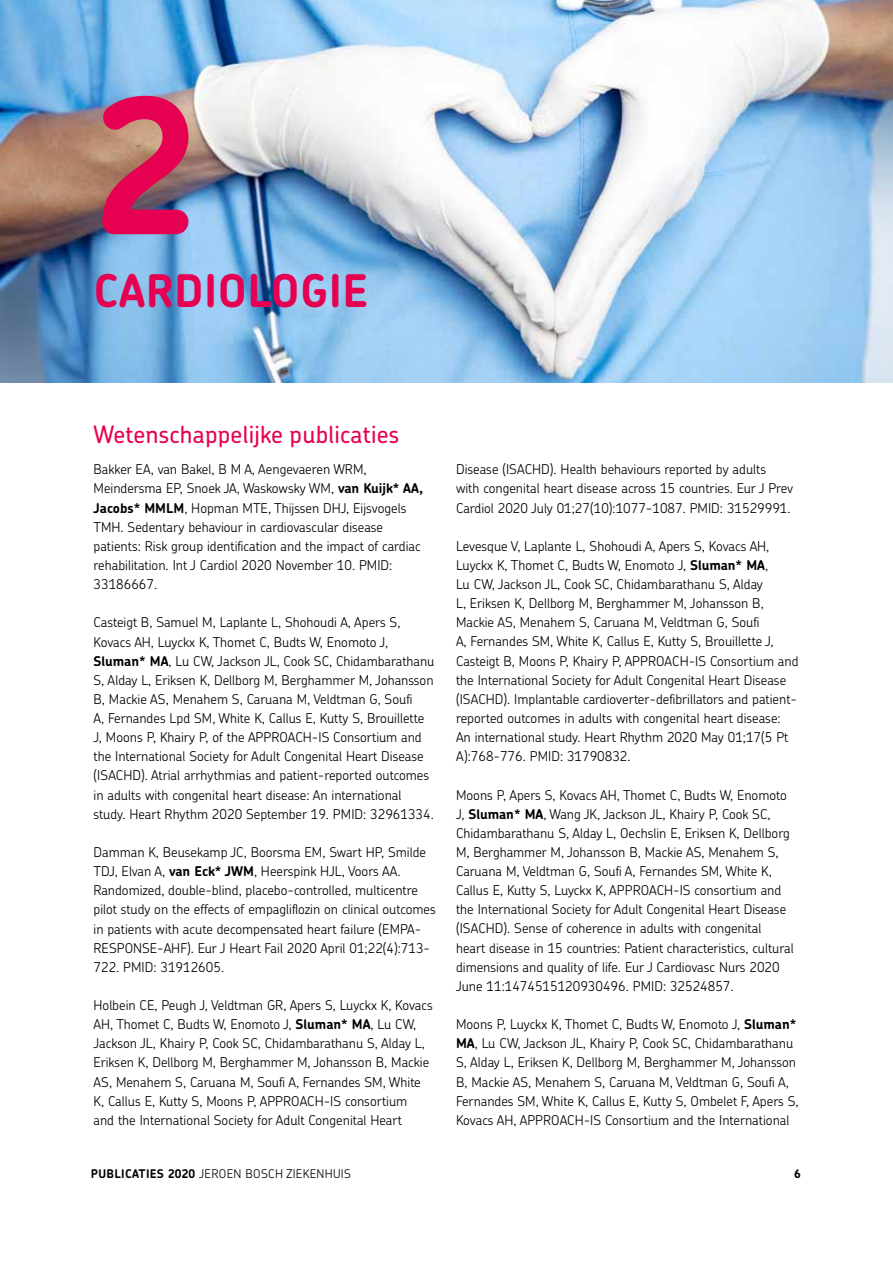
<style>
.page{position:relative;width:893px;height:1263px;background:#fff}
.page>*{position:absolute;margin:0;border:0;box-sizing:border-box;transform-origin:0 0}
.t1{font:700 187.5px "Chevin Pro";color:#e50051}
.t2{font:700 45px "Chevin Pro";letter-spacing:.01em;color:#e50051}
.t3{font:500 24px "Chevin Pro";letter-spacing:.01em;color:#e50051}
.t4{font:300 13.5px/19.2px "Chevin Pro";color:#000}
.t5{font:300 12px "Chevin Pro";letter-spacing:.025em;color:#000}
.t6{font:700 12px "Chevin Pro";color:#000}
.s1{font-weight:700}
</style>
<div class="page">
<img style="left:0;top:0;width:893px;height:383px">
<h1 class="t1" style="left:94px;top:43px;width:107px">2</h1>
<h2 class="t2" style="left:94px;top:261px;width:276px">CARDIOLOGIE</h2>
<h3 class="t3" style="left:94px;top:418px;width:307px">Wetenschappelijke publicaties</h3>
<p class="t4" style="left:94px;top:459px;width:331px">Bakker EA, van Bakel, B M A, Aengevaeren WRM, Meindersma EP, Snoek JA, Waskowsky WM, <span class="s1">van Kuijk* AA, Jacobs* MMLM</span>, Hopman MTE, Thijssen DHJ, Eijsvogels TMH. Sedentary behaviour in cardiovascular disease patients: Risk group identification and the impact of cardiac rehabilitation. Int J Cardiol 2020 November 10. PMID:<br>33186667.</p>
<p class="t4" style="left:94px;top:612px;width:342px">Casteigt B, Samuel M, Laplante L, Shohoudi A, Apers S, Kovacs AH, Luyckx K, Thomet C, Budts W, Enomoto J, <span class="s1">Sluman* MA</span>, Lu CW, Jackson JL, Cook SC, Chidambarathanu S, Alday L, Eriksen K, Dellborg M, Berghammer M, Johansson B, Mackie AS, Menahem S, Caruana M, Veldtman G, Soufi<br>A, Fernandes Lpd SM, White K, Callus E, Kutty S, Brouillette J, Moons P, Khairy P, of the APPROACH-IS Consortium and the International Society for Adult Congenital Heart Disease (ISACHD). Atrial arrhythmias and patient-reported outcomes in adults with congenital heart disease: An international study. Heart Rhythm 2020 September 19. PMID: 32961334.</p>
<p class="t4" style="left:94px;top:842px;width:344px">Damman K, Beusekamp JC, Boorsma EM, Swart HP, Smilde TDJ, Elvan A, <span class="s1">van Eck* JWM</span>, Heerspink HJL, Voors AA.<br>Randomized, double-blind, placebo-controlled, multicentre pilot study on the effects of empagliflozin on clinical outcomes in patients with acute decompensated heart failure (EMPA-RESPONSE-AHF). Eur J Heart Fail 2020 April 01;22(4):713- 722. PMID: 31912605.</p>
<p class="t4" style="left:94px;top:995px;width:341px">Holbein CE, Peugh J, Veldtman GR, Apers S, Luyckx K, Kovacs AH, Thomet C, Budts W, Enomoto J, <span class="s1">Sluman* MA</span>, Lu CW, Jackson JL, Khairy P, Cook SC, Chidambarathanu S, Alday L, Eriksen K, Dellborg M, Berghammer M, Johansson B, Mackie AS, Menahem S, Caruana M, Soufi A, Fernandes SM, White K, Callus E, Kutty S, Moons P, APPROACH-IS consortium<br>and the International Society for Adult Congenital Heart</p>
<p class="t4" style="left:456px;top:459px;width:339px">Disease (ISACHD). Health behaviours reported by adults<br>with congenital heart disease across 15 countries. Eur J Prev<br>Cardiol 2020 July 01;27(10):1077-1087. PMID: 31529991.</p>
<p class="t4" style="left:456px;top:536px;width:344px">Levesque V, Laplante L, Shohoudi A, Apers S, Kovacs AH, Luyckx K, Thomet C, Budts W, Enomoto J, <span class="s1">Sluman* MA</span>,<br>Lu CW, Jackson JL, Cook SC, Chidambarathanu S, Alday<br>L, Eriksen K, Dellborg M, Berghammer M, Johansson B, Mackie AS, Menahem S, Caruana M, Veldtman G, Soufi<br>A, Fernandes SM, White K, Callus E, Kutty S, Brouillette J, Casteigt B, Moons P, Khairy P, APPROACH-IS Consortium and the International Society for Adult Congenital Heart Disease (ISACHD). Implantable cardioverter-defibrillators and patient&shy;reported outcomes in adults with congenital heart disease:<br>An international study. Heart Rhythm 2020 May 01;17(5 Pt A):768-776. PMID: 31790832.</p>
<p class="t4" style="left:456px;top:785px;width:339px">Moons P, Apers S, Kovacs AH, Thomet C, Budts W, Enomoto J, <span class="s1">Sluman* MA</span>, Wang JK, Jackson JL, Khairy P, Cook SC, Chidambarathanu S, Alday L, Oechslin E, Eriksen K, Dellborg M, Berghammer M, Johansson B, Mackie AS, Menahem S, Caruana M, Veldtman G, Soufi A, Fernandes SM, White K, Callus E, Kutty S, Luyckx K, APPROACH-IS consortium and the International Society for Adult Congenital Heart Disease (ISACHD). Sense of coherence in adults with congenital heart disease in 15 countries: Patient characteristics, cultural dimensions and quality of life. Eur J Cardiovasc Nurs 2020<br>June 11:1474515120930496. PMID: 32524857.</p>
<p class="t4" style="left:456px;top:1014px;width:344px">Moons P, Luyckx K, Thomet C, Budts W, Enomoto J, <span class="s1">Sluman* MA</span>, Lu CW, Jackson JL, Khairy P, Cook SC, Chidambarathanu S, Alday L, Eriksen K, Dellborg M, Berghammer M, Johansson B, Mackie AS, Menahem S, Caruana M, Veldtman G, Soufi A, Fernandes SM, White K, Callus E, Kutty S, Ombelet F, Apers S, Kovacs AH, APPROACH-IS Consortium and the International</p>
<p class="t5" style="left:91px;top:1166px;width:262px"><span class="s1">PUBLICATIES 2020</span> JEROEN BOSCH ZIEKENHUIS</p>
<p class="t6" style="left:794px;top:1166px;width:8px">6</p>
</div>
